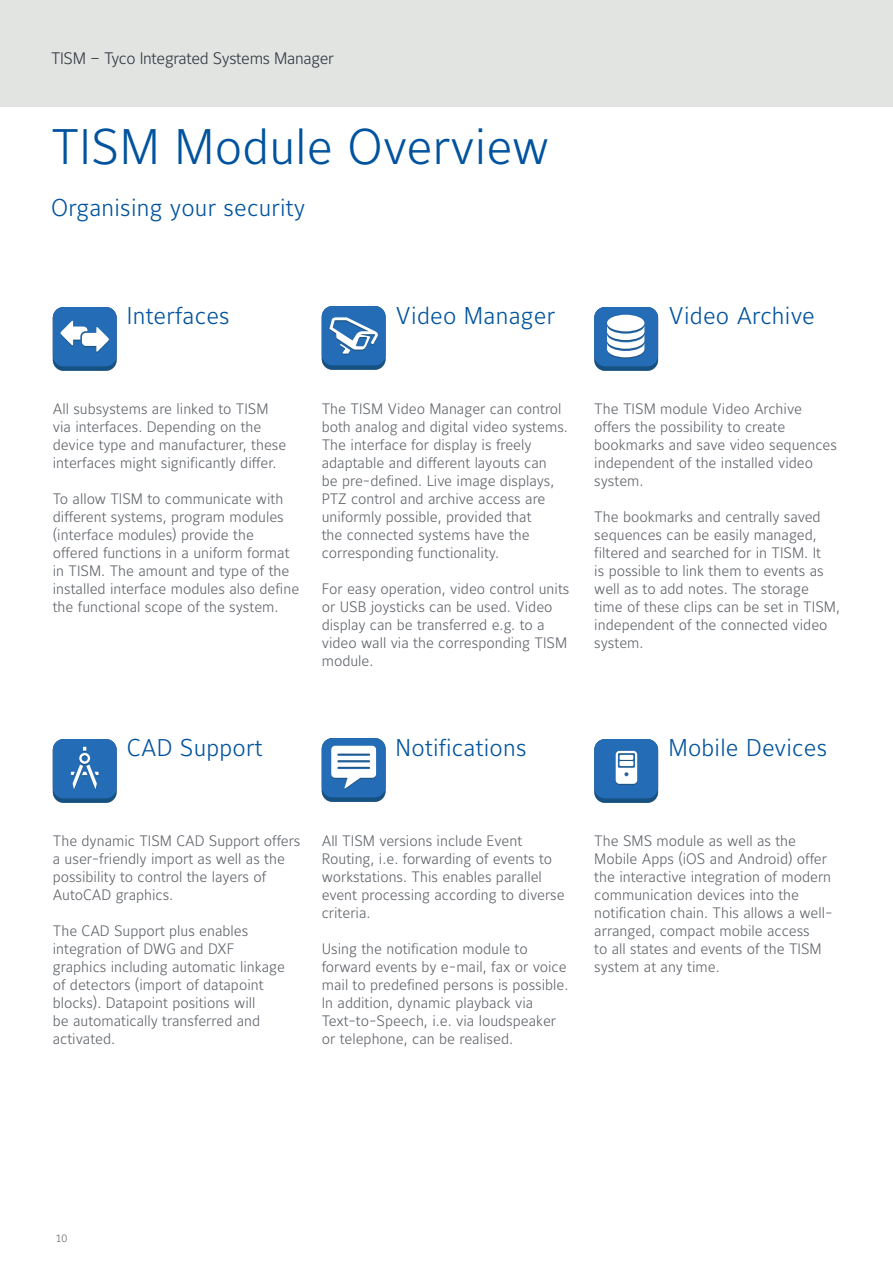
<style>
.page{position:relative;width:893px;height:1263px;background:#fff}
.page>*{position:absolute;margin:0;border:0;box-sizing:border-box;transform-origin:0 0}
.t1{font:300 49.5px "Maurea Jci Lf ML";letter-spacing:.005em;color:#01539e}
.t2{font:300 24px "Maurea Jci Lf ML";letter-spacing:.01em;color:#01539e}
.t3{font:300 24px "Maurea Jci Tf ML";letter-spacing:.01em;color:#01539e}
.t4{font:300 16.5px "Maurea Jci Tf ML";letter-spacing:-.02em;color:#323640}
.t5{font:300 15px/18px "Maurea Jci Lf ML";color:#5f6369}
.t6{font:10.5px "Maurea Light Tf";color:#5f6369}
</style>
<div class="page">
<div style="left:0;top:0;width:893px;height:106px;background:#e2e4e2"></div>
<svg style="left:53px;top:307px;width:64px;height:64px"></svg>
<div style="left:53px;top:307px;width:64px;height:59px;background:#246cb6;border-radius:11px"></div>
<svg style="left:60px;top:320px;width:49px;height:33px"></svg>
<svg style="left:53px;top:739px;width:64px;height:64px"></svg>
<div style="left:53px;top:739px;width:64px;height:59px;background:#246cb6;border-radius:11px"></div>
<svg style="left:71px;top:747px;width:28px;height:43px"></svg>
<svg style="left:594px;top:307px;width:64px;height:64px"></svg>
<div style="left:594px;top:307px;width:64px;height:59px;background:#246cb6;border-radius:11px"></div>
<div style="left:607px;top:315px;width:37px;height:16px;background:#fff;border-radius:50%"></div>
<svg style="left:607px;top:325px;width:37px;height:34px"></svg>
<svg style="left:594px;top:739px;width:64px;height:64px"></svg>
<div style="left:594px;top:739px;width:64px;height:59px;background:#246cb6;border-radius:11px"></div>
<svg style="left:616px;top:751px;width:21px;height:34px"></svg>
<svg style="left:322px;top:306px;width:64px;height:64px"></svg>
<div style="left:322px;top:306px;width:64px;height:59px;background:#246cb6;border-radius:11px"></div>
<svg style="left:329px;top:317px;width:49px;height:38px"></svg>
<svg style="left:322px;top:738px;width:64px;height:64px"></svg>
<div style="left:322px;top:738px;width:64px;height:59px;background:#246cb6;border-radius:11px"></div>
<svg style="left:331px;top:746px;width:45px;height:44px"></svg>
<p class="t4" style="left:51px;top:48px;width:284px">TISM – Tyco Integrated Systems Manager</p>
<h1 class="t1" style="left:51px;top:117px;width:500px">TISM Module Overview</h1>
<h2 class="t2" style="left:51px;top:193px;width:256px">Organising your security</h2>
<h2 class="t3" style="left:127px;top:301px;width:104px">Interfaces</h2>
<h2 class="t3" style="left:396px;top:301px;width:161px">Video Manager</h2>
<h2 class="t3" style="left:668px;top:301px;width:148px">Video Archive</h2>
<p class="t5" style="left:53px;top:399px;width:235px">All subsystems are linked to TISM via interfaces. Depending on the device type and manufacturer, these interfaces might significantly differ.</p>
<p class="t5" style="left:53px;top:489px;width:248px">To allow TISM to communicate with different systems, program modules (interface modules) provide the offered functions in a uniform format in TISM. The amount and type of the installed interface modules also define the functional scope of the system.</p>
<p class="t5" style="left:322px;top:399px;width:248px">The TISM Video Manager can control both analog and digital video systems.<br>The interface for display is freely adaptable and different layouts can<br>be pre-defined. Live image displays, PTZ control and archive access are uniformly possible, provided that<br>the connected systems have the corresponding functionality.</p>
<p class="t5" style="left:322px;top:579px;width:249px">For easy operation, video control units or USB joysticks can be used. Video display can be transferred e.g. to a video wall via the corresponding TISM module.</p>
<p class="t5" style="left:594px;top:399px;width:244px">The TISM module Video Archive offers the possibility to create bookmarks and save video sequences independent of the installed video system.</p>
<p class="t5" style="left:594px;top:507px;width:247px">The bookmarks and centrally saved sequences can be easily managed, filtered and searched for in TISM. It<br>is possible to link them to events as well as to add notes. The storage time of these clips can be set in TISM, independent of the connected video system.</p>
<h2 class="t2" style="left:127px;top:733px;width:137px">CAD Support</h2>
<h2 class="t2" style="left:396px;top:733px;width:132px">Notifications</h2>
<h2 class="t2" style="left:668px;top:733px;width:160px">Mobile Devices</h2>
<p class="t5" style="left:53px;top:831px;width:249px">The dynamic TISM CAD Support offers a user-friendly import as well as the possibility to control the layers of<br>AutoCAD graphics.</p>
<p class="t5" style="left:53px;top:921px;width:234px">The CAD Support plus enables integration of DWG and DXF graphics including automatic linkage of detectors (import of datapoint blocks). Datapoint positions will<br>be automatically transferred and activated.</p>
<p class="t5" style="left:322px;top:831px;width:244px">All TISM versions include Event<br>Routing, i.e. forwarding of events to workstations. This enables parallel event processing according to diverse criteria.</p>
<p class="t5" style="left:322px;top:939px;width:248px">Using the notification module to forward events by e-mail, fax or voice mail to predefined persons is possible.<br>In addition, dynamic playback via Text-to-Speech, i.e. via loudspeaker or telephone, can be realised.</p>
<p class="t5" style="left:594px;top:831px;width:240px">The SMS module as well as the<br>Mobile Apps (iOS and Android) offer the interactive integration of modern communication devices into the notification chain. This allows a well&shy;arranged, compact mobile access<br>to all states and events of the TISM system at any time.</p>
<p class="t6" style="left:56px;top:1233px;width:13px">10</p>
</div>
